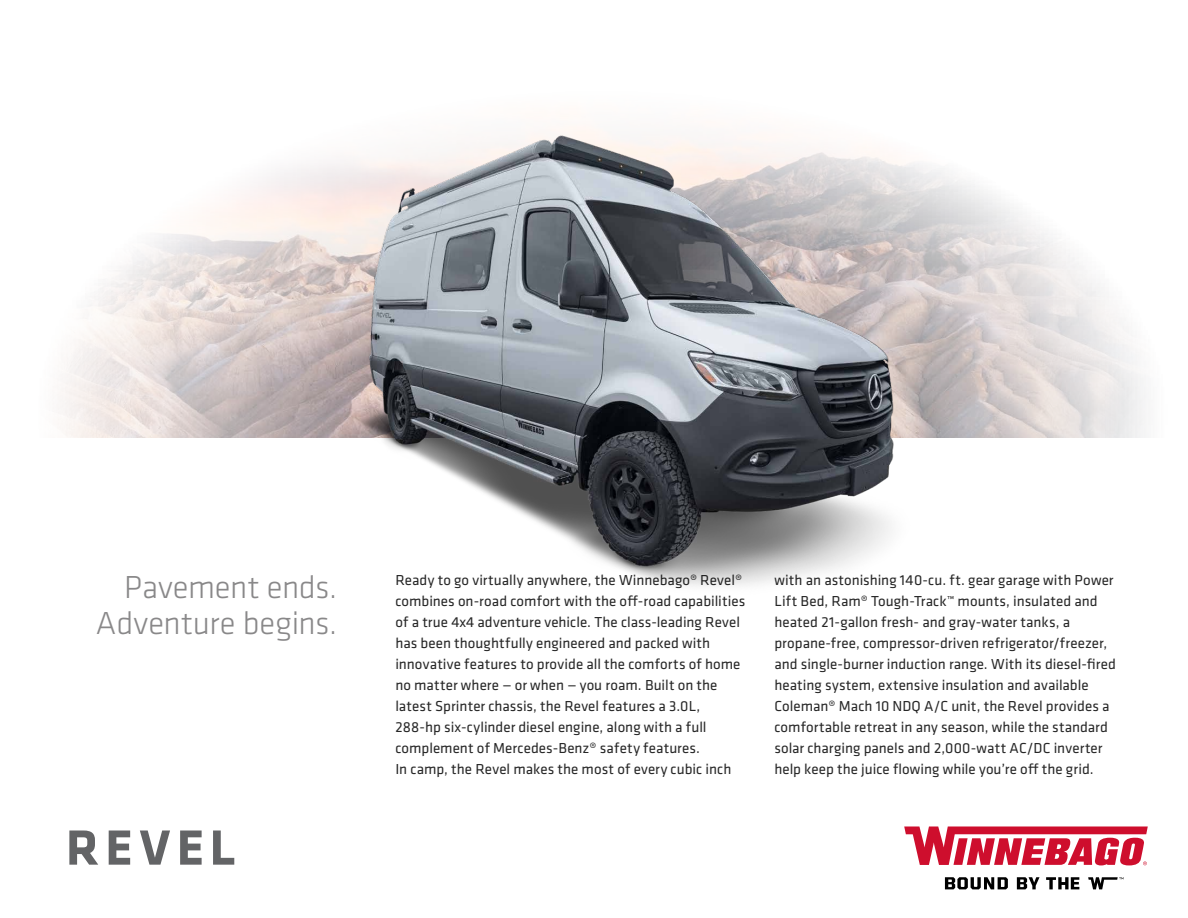
<style>
.page{position:relative;width:1188px;height:918px;background:#fff}
.page>*{position:absolute;margin:0;border:0;box-sizing:border-box;transform-origin:0 0}
.t1{font:700 51.3px "Klavika";letter-spacing:.125em;color:#636466}
.t2{font:300 33px/36px "Klavika";letter-spacing:-.005em;color:#898889;text-align:right}
.t3{font:15px/21px "Klavika Basic";letter-spacing:.005em;color:#272727}
</style>
<div class="page">
<img style="left:58px;top:187px;width:1088px;height:251px">
<svg style="left:904px;top:826px;width:244px;height:39px"></svg>
<svg style="left:1088px;top:877px;width:35px;height:12px"></svg>
<svg style="left:945px;top:877px;width:134px;height:12px"></svg>
<img style="left:256px;top:126px;width:748px;height:460px">
<h2 class="t2" style="left:96px;top:569px;width:243px">Pavement ends.<br>Adventure begins.</h2>
<p class="t3" style="left:395px;top:569px;width:351px">Ready to go virtually anywhere, the Winnebago® Revel® combines on-road comfort with the off-road capabilities of a true 4x4 adventure vehicle. The class-leading Revel has been thoughtfully engineered and packed with innovative features to provide all the comforts of home no matter where — or when — you roam. Built on the latest Sprinter chassis, the Revel features a 3.0L, 288-hp six-cylinder diesel engine, along with a full complement of Mercedes-Benz® safety features.<br>In camp, the Revel makes the most of every cubic inch</p>
<p class="t3" style="left:774px;top:569px;width:343px">with an astonishing 140-cu. ft. gear garage with Power Lift Bed, Ram® Tough-Track™ mounts, insulated and heated 21-gallon fresh- and gray-water tanks, a propane-free, compressor-driven refrigerator/freezer, and single-burner induction range. With its diesel-fired heating system, extensive insulation and available Coleman® Mach 10 NDQ A/C unit, the Revel provides a comfortable retreat in any season, while the standard solar charging panels and 2,000-watt AC/DC inverter help keep the juice flowing while you’re off the grid.</p>
<h1 class="t1" style="left:66px;top:811px;width:171px">REVEL</h1>
</div>
